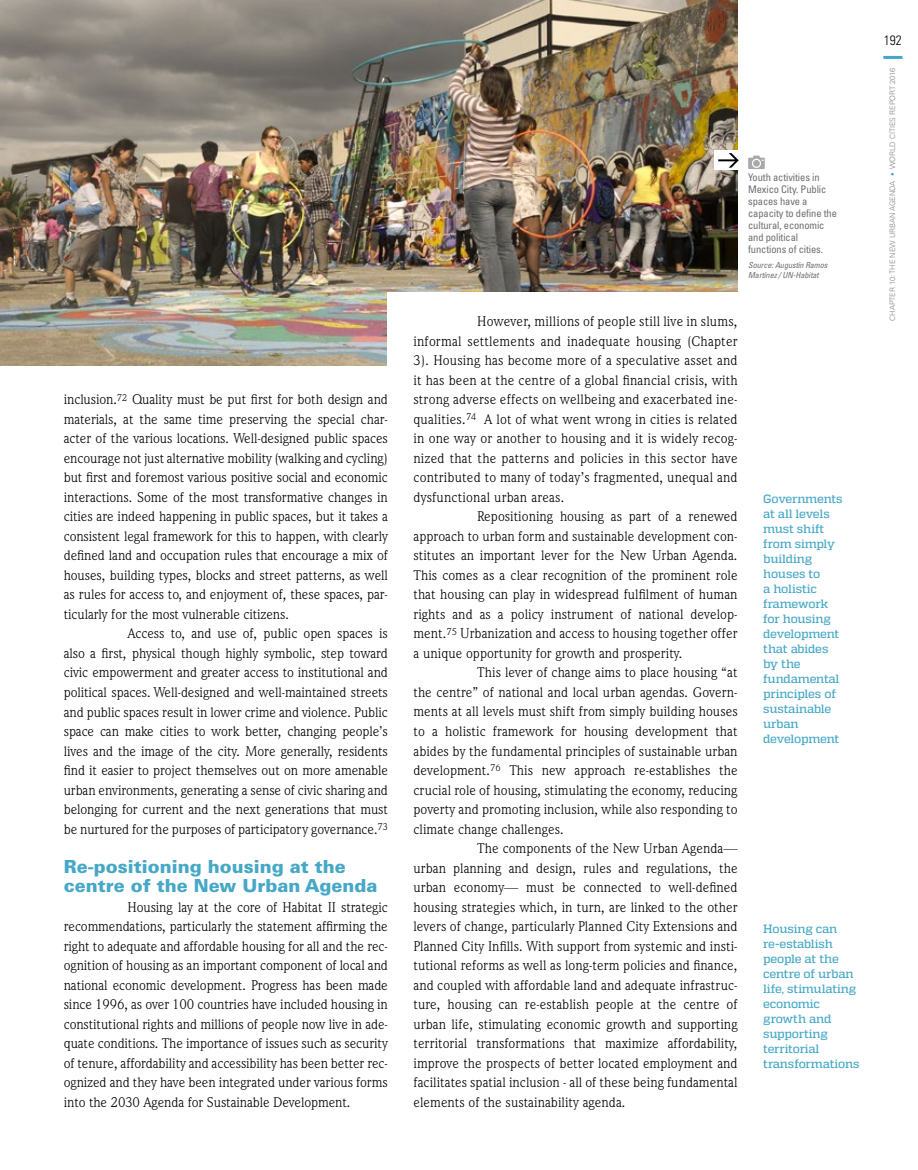
<style>
.page{position:relative;width:918px;height:1170px;background:#fff}
.page>*{position:absolute;margin:0;border:0;box-sizing:border-box;transform-origin:0 0}
.t1{font:900 18px/19.5px "Univers LT Std";color:#46a8c6}
.t2{font:14.25px/19.5px "Weidemann IT Cby BT";color:#000;text-align:justify}
.t3{font:300 condensed 13.5px "Univers LT Std";color:#000}
.t4{font:500 12px/15px "Quadon";letter-spacing:-.015em;color:#46a8c6}
.t5{font:condensed 10.5px/12px "Univers LT Std";letter-spacing:-.01em;color:#6d6e71}
.t6{font:italic condensed 8.25px/10.5px "Univers LT Std";letter-spacing:-.01em;color:#6d6e71}
.t7{font:300 7.5px "Univers LT Std";color:#808285}
.s1{color:#46a8c6}
</style>
<div class="page">
<hr style="left:883px;top:56px;width:19px;height:3px;background:#46a8c6">
<img style="left:0;top:0;width:738px;height:365px">
<div style="left:387px;top:292px;width:360px;height:113px;background:#fff"></div>
<svg style="left:748px;top:155px;width:17px;height:14px"></svg>
<div style="left:714px;top:150px;width:25px;height:20px;background:#fff"></div>
<svg style="left:718px;top:153px;width:21px;height:15px"></svg>
<p class="t2" style="left:64px;top:389px;width:326px">inclusion.<sup>72</sup> Quality must be put first for both design and</p>
<p class="t2" style="left:64px;top:409px;width:326px">materials, at the same time preserving the special char-</p>
<p class="t2" style="left:64px;top:428px;width:326px">acter of the various locations. Well-designed public spaces</p>
<p class="t2" style="left:64px;top:448px;width:326px">encourage not just alternative mobility (walking and cycling)</p>
<p class="t2" style="left:64px;top:467px;width:326px">but first and foremost various positive social and economic</p>
<p class="t2" style="left:64px;top:487px;width:326px">interactions. Some of the most transformative changes in</p>
<p class="t2" style="left:64px;top:506px;width:326px">cities are indeed happening in public spaces, but it takes a</p>
<p class="t2" style="left:64px;top:526px;width:326px">consistent legal framework for this to happen, with clearly</p>
<p class="t2" style="left:64px;top:545px;width:326px">defined land and occupation rules that encourage a mix of</p>
<p class="t2" style="left:64px;top:565px;width:326px">houses, building types, blocks and street patterns, as well</p>
<p class="t2" style="left:64px;top:584px;width:326px">as rules for access to, and enjoyment of, these spaces, par-</p>
<p class="t2" style="left:64px;top:604px;width:227px">ticularly for the most vulnerable citizens.</p>
<p class="t2" style="left:128px;top:623px;width:262px">Access to, and use of, public open spaces is</p>
<p class="t2" style="left:64px;top:643px;width:326px">also a first, physical though highly symbolic, step toward</p>
<p class="t2" style="left:64px;top:662px;width:326px">civic empowerment and greater access to institutional and</p>
<p class="t2" style="left:64px;top:682px;width:326px">political spaces. Well-designed and well-maintained streets</p>
<p class="t2" style="left:64px;top:701px;width:326px">and public spaces result in lower crime and violence. Public</p>
<p class="t2" style="left:64px;top:721px;width:326px">space can make cities to work better, changing people’s</p>
<p class="t2" style="left:64px;top:740px;width:326px">lives and the image of the city. More generally, residents</p>
<p class="t2" style="left:64px;top:760px;width:326px">find it easier to project themselves out on more amenable</p>
<p class="t2" style="left:64px;top:779px;width:326px">urban environments, generating a sense of civic sharing and</p>
<p class="t2" style="left:64px;top:799px;width:326px">belonging for current and the next generations that must</p>
<p class="t2" style="left:64px;top:818px;width:326px">be nurtured for the purposes of participatory governance.<sup>73</sup></p>
<p class="t1" style="left:64px;top:856px;width:315px">Re-positioning housing at the centre of the New Urban Agenda</p>
<p class="t2" style="left:64px;top:896px;width:326px;text-indent:64px">Housing lay at the core of Habitat II strategic recommendations, particularly the statement affirming the right to adequate and affordable housing for all and the rec&shy;ognition of housing as an important component of local and national economic development. Progress has been made since 1996, as over 100 countries have included housing in constitutional rights and millions of people now live in ade&shy;quate conditions. The importance of issues such as security of tenure, affordability and accessibility has been better rec&shy;ognized and they have been integrated under various forms into the 2030 Agenda for Sustainable Development.</p>
<p class="t5" style="left:748px;top:171px;width:90px">Youth activities in<br>Mexico City. Public spaces have a capacity to define the cultural, economic and political functions of cities.</p>
<p class="t6" style="left:748px;top:259px;width:81px">Source: Augustín Ramos<br>Martínez / UN-Habitat</p>
<p class="t2" style="left:477px;top:311px;width:262px">However, millions of people still live in slums,</p>
<p class="t2" style="left:413px;top:331px;width:326px">informal settlements and inadequate housing (Chapter</p>
<p class="t2" style="left:413px;top:350px;width:326px">3). Housing has become more of a speculative asset and</p>
<p class="t2" style="left:413px;top:370px;width:326px">it has been at the centre of a global financial crisis, with</p>
<p class="t2" style="left:413px;top:389px;width:326px">strong adverse effects on wellbeing and exacerbated ine-</p>
<p class="t2" style="left:413px;top:409px;width:326px">qualities.<sup>74</sup> A lot of what went wrong in cities is related</p>
<p class="t2" style="left:413px;top:428px;width:326px">in one way or another to housing and it is widely recog-</p>
<p class="t2" style="left:413px;top:448px;width:326px">nized that the patterns and policies in this sector have</p>
<p class="t2" style="left:413px;top:467px;width:326px">contributed to many of today’s fragmented, unequal and</p>
<p class="t2" style="left:413px;top:487px;width:153px">dysfunctional urban areas.</p>
<p class="t2" style="left:477px;top:506px;width:262px">Repositioning housing as part of a renewed</p>
<p class="t2" style="left:413px;top:526px;width:326px">approach to urban form and sustainable development con-</p>
<p class="t2" style="left:413px;top:545px;width:326px">stitutes an important lever for the New Urban Agenda.</p>
<p class="t2" style="left:413px;top:565px;width:326px">This comes as a clear recognition of the prominent role</p>
<p class="t2" style="left:413px;top:584px;width:326px">that housing can play in widespread fulfilment of human</p>
<p class="t2" style="left:413px;top:604px;width:326px">rights and as a policy instrument of national develop-</p>
<p class="t2" style="left:413px;top:623px;width:326px">ment.<sup>75</sup> Urbanization and access to housing together offer</p>
<p class="t2" style="left:413px;top:643px;width:271px">a unique opportunity for growth and prosperity.</p>
<p class="t2" style="left:477px;top:662px;width:262px">This lever of change aims to place housing “at</p>
<p class="t2" style="left:413px;top:682px;width:326px">the centre” of national and local urban agendas. Govern-</p>
<p class="t2" style="left:413px;top:701px;width:326px">ments at all levels must shift from simply building houses</p>
<p class="t2" style="left:413px;top:721px;width:326px">to a holistic framework for housing development that</p>
<p class="t2" style="left:413px;top:740px;width:326px">abides by the fundamental principles of sustainable urban</p>
<p class="t2" style="left:413px;top:760px;width:326px">development.<sup>76</sup> This new approach re-establishes the</p>
<p class="t2" style="left:413px;top:779px;width:326px">crucial role of housing, stimulating the economy, reducing</p>
<p class="t2" style="left:413px;top:799px;width:326px">poverty and promoting inclusion, while also responding to</p>
<p class="t2" style="left:413px;top:818px;width:152px">climate change challenges.</p>
<p class="t2" style="left:477px;top:838px;width:262px">The components of the New Urban Agenda—</p>
<p class="t2" style="left:413px;top:857px;width:326px">urban planning and design, rules and regulations, the</p>
<p class="t2" style="left:413px;top:877px;width:326px">urban economy— must be connected to well-defined</p>
<p class="t2" style="left:413px;top:896px;width:326px">housing strategies which, in turn, are linked to the other</p>
<p class="t2" style="left:413px;top:916px;width:326px">levers of change, particularly Planned City Extensions and</p>
<p class="t2" style="left:413px;top:935px;width:326px">Planned City Infills. With support from systemic and insti-</p>
<p class="t2" style="left:413px;top:955px;width:326px">tutional reforms as well as long-term policies and finance,</p>
<p class="t2" style="left:413px;top:974px;width:326px">and coupled with affordable land and adequate infrastruc-</p>
<p class="t2" style="left:413px;top:994px;width:326px">ture, housing can re-establish people at the centre of</p>
<p class="t2" style="left:413px;top:1013px;width:326px">urban life, stimulating economic growth and supporting</p>
<p class="t2" style="left:413px;top:1033px;width:326px">territorial transformations that maximize affordability,</p>
<p class="t2" style="left:413px;top:1052px;width:326px">improve the prospects of better located employment and</p>
<p class="t2" style="left:413px;top:1072px;width:326px">facilitates spatial inclusion - all of these being fundamental</p>
<p class="t2" style="left:413px;top:1091px;width:214px">elements of the sustainability agenda.</p>
<p class="t4" style="left:763px;top:491px;width:81px">Governments at all levels must shift from simply building houses to<br>a holistic framework for housing development that abides by the fundamental principles of sustainable urban development</p>
<p class="t4" style="left:763px;top:921px;width:98px">Housing can re-establish people at the centre of urban life, stimulating economic growth and supporting territorial transformations</p>
<p class="t3" style="left:884px;top:32px;width:19px">192</p>
<p class="t7" style="left:888px;top:321px;width:254px;rotate:-90deg">Chapter 10: The New Urban Agen da <span class="s1">•</span> WORLD CITIES REPORT 2016</p>
</div>
